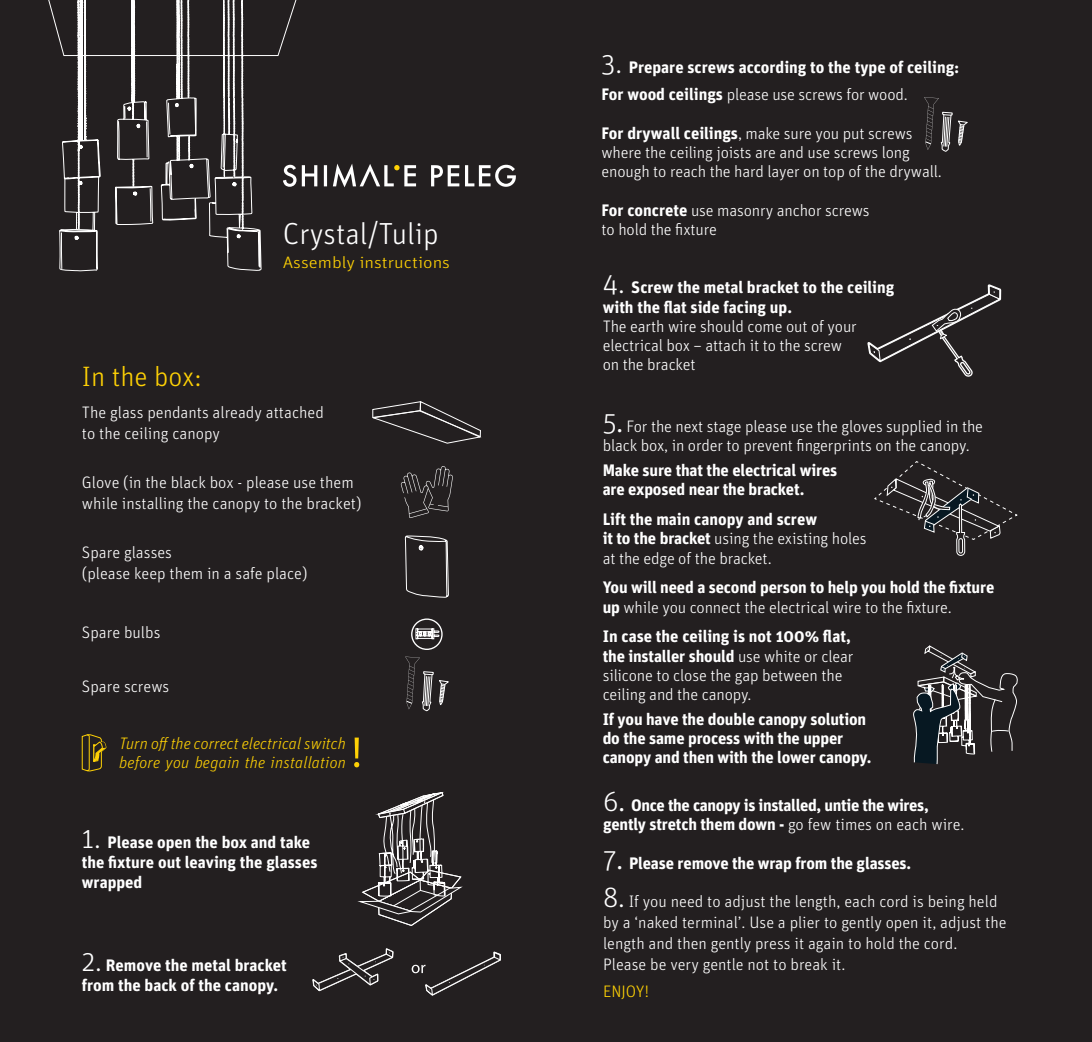
<style>
.page{position:relative;width:1092px;height:1042px;background:#fff}
.page>*{position:absolute;margin:0;border:0;box-sizing:border-box;transform-origin:0 0}
.t1{font:300 30.45px "Unit OT";color:#fff}
.t2{font:300 28px "Unit OT";color:#fff}
.t3{font:300 28px "Unit OT";color:#fed105}
.t4{font:300 16.62px/19.2px "Unit OT";letter-spacing:-.01em;color:#fff}
.t5{font:700 16.62px/19.2px "Unit OT";letter-spacing:-.01em;color:#fff}
.t6{font:italic 300 16.62px/19.2px "Unit OT";color:#fed105}
.t7{font:300 16.62px "Unit OT";color:#fed105;scale:1.15 1}
.t8{font:300 16.62px "Unit OT";color:#fed105}
.s1{font-weight:700}
.s2{font-family:"Adobe Hebrew";font-weight:400}
.s3{font-weight:300}
</style>
<div class="page">
<div style="left:0;top:0;width:1091px;height:1042px;background:#231f20"></div>
<svg style="left:81px;top:734px;width:26px;height:38px"></svg>
<svg style="left:354px;top:737px;width:5px;height:30px"></svg>
<svg style="left:283px;top:164px;width:233px;height:23px"></svg>
<svg style="left:400px;top:466px;width:53px;height:52px"></svg>
<svg style="left:372px;top:401px;width:110px;height:43px"></svg>
<svg style="left:405px;top:656px;width:44px;height:56px"></svg>
<svg style="left:312px;top:948px;width:82px;height:44px"></svg>
<svg style="left:411px;top:951px;width:90px;height:45px"></svg>
<svg style="left:924px;top:97px;width:44px;height:55px"></svg>
<svg style="left:48px;top:0;width:249px;height:56px"></svg>
<svg style="left:867px;top:284px;width:135px;height:93px"></svg>
<svg style="left:874px;top:461px;width:144px;height:95px"></svg>
<svg style="left:357px;top:792px;width:105px;height:134px"></svg>
<svg style="left:913px;top:645px;width:105px;height:119px"></svg>
<div style="left:411px;top:618px;width:31px;height:32px;border:1px solid #fff;border-radius:50%"></div>
<svg style="left:415px;top:628px;width:24px;height:11px"></svg>
<svg style="left:404px;top:536px;width:45px;height:86px"></svg>
<svg style="left:59px;top:0;width:202px;height:272px"></svg>
<h1 class="t1" style="left:283px;top:216px;width:157px">Crystal/Tulip</h1>
<p class="t7" style="left:283px;top:252px;width:147px">Assembly instructions</p>
<h2 class="t3" style="left:82px;top:360px;width:121px">In the box:</h2>
<p class="t4" style="left:82px;top:402px;width:243px;line-height:21px">The glass pendants already attached to the ceiling canopy</p>
<p class="t4" style="left:82px;top:472px;width:281px;line-height:21px">Glove (in the black box - please use them while installing the canopy to the bracket(</p>
<p class="t4" style="left:82px;top:542px;width:227px;line-height:21px">Spare glasses<br>(please keep them in a safe place(</p>
<p class="t4" style="left:82px;top:622px;width:80px">Spare bulbs</p>
<p class="t4" style="left:82px;top:677px;width:89px">Spare screws</p>
<p class="t6" style="left:119px;top:733px;width:228px">Turn offthe correct electrical switch before you begain the installation</p>
<h2 class="t2" style="left:82px;top:822px;width:21px">1.</h2>
<p class="t5" style="left:82px;top:852px;width:237px;line-height:19.9px">the fixture out leaving the glasses wrapped</p>
<p class="t5" style="left:107px;top:832px;width:204px">Please open the box and take</p>
<h2 class="t2" style="left:82px;top:945px;width:22px">2.</h2>
<p class="t5" style="left:82px;top:976px;width:198px">from the back of the canopy.</p>
<p class="t5" style="left:106px;top:956px;width:182px">Remove the metal bracket</p>
<h2 class="t2" style="left:601px;top:48px;width:22px">3.</h2>
<p class="t4" style="left:601px;top:85px;width:308px"><span class="s1">For wood ceilings</span> please use screws for wood.</p>
<p class="t4" style="left:601px;top:124px;width:342px"><span class="s1">For drywall ceilings</span>, make sure you put screws where the ceiling joists are and use screws long enough to reach the hard layer on top of the drywall.</p>
<p class="t4" style="left:601px;top:201px;width:269px"><span class="s1">For concrete</span> use masonry anchor screws to hold the fixture</p>
<p class="t5" style="left:628px;top:58px;width:332px">Prepare screws according to the type of ceiling:</p>
<h2 class="t2" style="left:602px;top:268px;width:24px">4.</h2>
<p class="t5" style="left:602px;top:297px;width:191px">with the flat side facing up.</p>
<p class="t4" style="left:602px;top:317px;width:256px">The earth wire should come out of your electrical box – attach toit the screw on the bracket</p>
<p class="t5" style="left:631px;top:278px;width:264px">Screw the metal bracket to the ceiling</p>
<h2 class="t2" style="left:602px;top:406px;width:22px">5<span class="s2">.</span></h2>
<p class="t4" style="left:602px;top:436px;width:368px">black box in, order to prevent fingerprints on the canopy.</p>
<p class="t5" style="left:602px;top:460px;width:236px">Make sure that the electrical wires are exposed near the bracket.</p>
<p class="t4" style="left:602px;top:510px;width:265px"><span class="s1">Lift the main canopy and screw<br>it to the bracket</span> using the existing holes at the edge of the bracket.</p>
<p class="t5" style="left:602px;top:578px;width:393px">You will need a second person to help you hold the fixture up <span class="s3">while you connect the electrical wire to the fixture.</span></p>
<p class="t4" style="left:602px;top:627px;width:252px"><span class="s1">In case the ceiling is not 100% flat, the installer should</span> use white or clear silicone to close the gap between the ceiling and the canopy.</p>
<p class="t5" style="left:602px;top:709px;width:270px">If you have the double canopy solution do the same process with the upper canopy and then with the lower canopy.</p>
<p class="t5" style="left:631px;top:795px;width:299px">Once the canopy is installed, untie the wires,</p>
<p class="t4" style="left:626px;top:417px;width:358px">For the next stage please use the gloves supplied in the</p>
<h2 class="t2" style="left:603px;top:785px;width:23px">6<span class="s2">.</span></h2>
<p class="t5" style="left:603px;top:815px;width:363px">gently stretch them down - <span class="s3">go few times on each wire.</span></p>
<p class="t5" style="left:629px;top:853px;width:284px">Please remove the wrap from the glasses.</p>
<h2 class="t2" style="left:603px;top:843px;width:21px">7<span class="s2">.</span></h2>
<h2 class="t2" style="left:603px;top:881px;width:23px">8.</h2>
<p class="t4" style="left:603px;top:912px;width:405px;line-height:21px">by a ‘naked terminal .’ Use a plier to gently open ,i t adjust the length and then gently press it again to hold the cord.<br>Please be very gentle not to break .i t</p>
<p class="t8" style="left:603px;top:981px;width:47px">ENJOY!</p>
<p class="t4" style="left:628px;top:892px;width:370px">If you need to adjust the length, each cord is being held</p>
</div>
